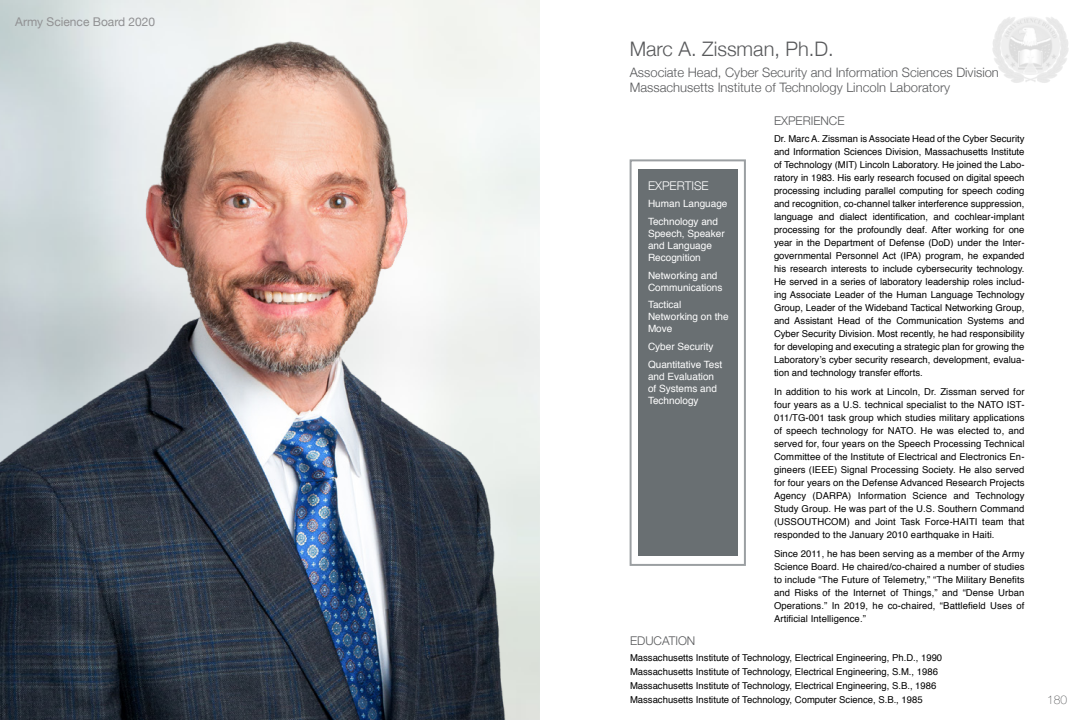
<style>
.page{position:relative;width:1080px;height:720px;background:#fff}
.page>*{position:absolute;margin:0;border:0;box-sizing:border-box;transform-origin:0 0}
.t1{font:300 20px "Helvetica Neue";color:#58595b}
.t2{font:300 13px/15.6px "Helvetica Neue";color:#58595b}
.t3{font:12px "Helvetica Neue";color:#909092}
.t4{font:300 12px "Helvetica Neue";color:#58595b}
.t5{font:300 12px "Helvetica Neue";color:#fff}
.t6{font:100 12px "Helvetica Neue";color:#58595b}
.t7{font:10px/12px "Helvetica";color:#fff}
.t8{font:9.5px/13px "Helvetica";color:#000;text-align:justify}
</style>
<div class="page">
<img style="left:0;top:2px;width:540px;height:718px">
<img style="left:992px;top:17px;width:77px;height:66px">
<div style="left:630px;top:159px;width:116px;height:407px;border:2px solid #9b9fa2"></div>
<div style="left:639px;top:169px;width:99px;height:387px;background:#696f72"></div>
<p class="t3" style="left:15px;top:13px;width:142px">Army Science Board 2020</p>
<h1 class="t1" style="left:630px;top:32px;width:205px">Marc A. Zissman, Ph.D.</h1>
<h2 class="t2" style="left:630px;top:63px;width:371px">Associate Head, Cyber Security and Information Sciences Division<br>Massachusetts Institute of Technology Lincoln Laboratory</h2>
<p class="t5" style="left:648px;top:176px;width:62px">EXPERTISE</p>
<p class="t7" style="left:648px;top:194px;width:81px;line-height:17.9px">Human Language<br>Technology and</p>
<p class="t7" style="left:648px;top:227px;width:78px">Speech, Speaker and Language<br>Recognition</p>
<p class="t7" style="left:648px;top:269px;width:76px">Networking and<br>Communications</p>
<p class="t7" style="left:648px;top:299px;width:82px">Tactical<br>Networking on the<br>Move</p>
<p class="t7" style="left:648px;top:338px;width:76px;line-height:17.9px">Cyber Security<br>Quantitative Test</p>
<p class="t7" style="left:648px;top:371px;width:70px">and Evaluation of Systems and<br>Technology</p>
<p class="t4" style="left:774px;top:111px;width:72px">EXPERIENCE</p>
<p class="t8" style="left:774px;top:133px;width:252px">Dr. Marc A. Zissman is Associate Head of the Cyber Security and Information Sciences Division, Massachusetts Institute of Technology (MIT) Lincoln Laboratory. He joined the Labo&shy;ratory in 1983. His early research focused on digital speech processing including parallel computing for speech coding and recognition, co-channel talker interference suppression, language and dialect identification, and cochlear-implant processing for the profoundly deaf. After working for one year in the Department of Defense (DoD) under the Inter&shy;governmental Personnel Act (IPA) program, he expanded his research interests to include cybersecurity technology.<br>He served in a series of laboratory leadership roles includ&shy;ing Associate Leader of the Human Language Technology Group, Leader of the Wideband Tactical Networking Group, and Assistant Head of the Communication Systems and Cyber Security Division. Most recently, he had responsibility for developing and executing a strategic plan for growing the Laboratory’s cyber security research, development, evalua&shy;tion and technology transfer efforts.</p>
<p class="t8" style="left:774px;top:385px;width:252px">In addition to his work at Lincoln, Dr. Zissman served for four years as a U.S. technical specialist to the NATO IST-011/TG-001 task group which studies military applications of speech technology for NATO. He was elected to, and served for, four years on the Speech Processing Technical Committee of the Institute of Electrical and Electronics En&shy;gineers (IEEE) Signal Processing Society. He also served for four years on the Defense Advanced Research Projects Agency (DARPA) Information Science and Technology Study Group. He was part of the U.S. Southern Command (USSOUTHCOM) and Joint Task Force-HAITI team that responded to the January 2010 earthquake in Haiti.</p>
<p class="t8" style="left:774px;top:547px;width:252px">Since 2011, he has been serving as a member of the Army Science Board. He chaired/co-chaired a number of studies to include “The Future of Telemetry,” “The Military Benefits and Risks of the Internet of Things,” and “Dense Urban Operations.” In 2019, he co-chaired, “Battlefield Uses of Artificial Intelligence.”</p>
<p class="t4" style="left:630px;top:631px;width:67px">EDUCATION</p>
<p class="t8" style="left:630px;top:651px;width:314px;line-height:13.7px;text-align:left">Massachusetts Institute of Technology, Electrical Engineering, Ph.D., 1990<br>Massachusetts Institute of Technology, Electrical Engineering, S.M., 1986<br>Massachusetts Institute of Technology, Electrical Engineering, S.B., 1986<br>Massachusetts Institute of Technology, Computer Science, S.B., 1985</p>
<p class="t6" style="left:1047px;top:691px;width:22px">180</p>
</div>
